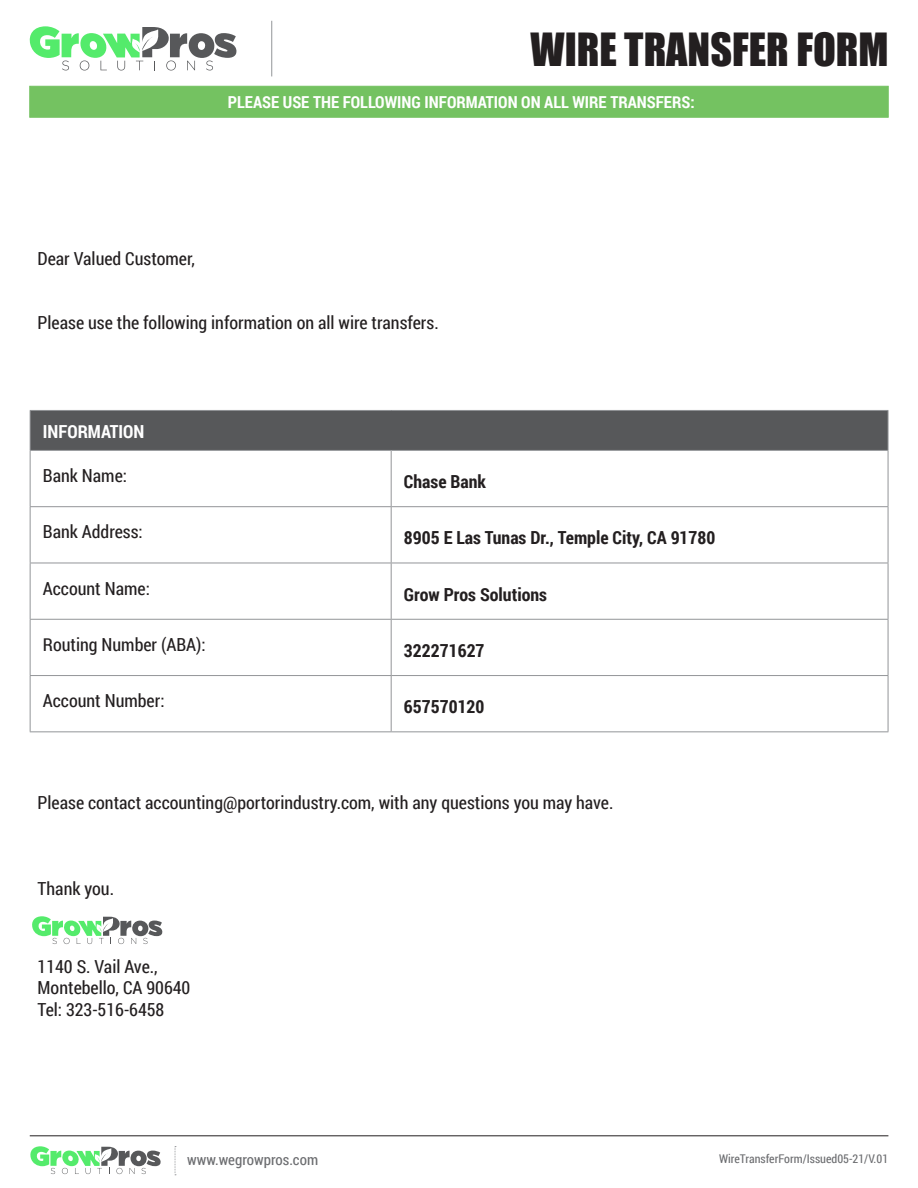
<style>
.page{position:relative;width:918px;height:1188px;background:#fff}
.page>*{position:absolute;margin:0;border:0;box-sizing:border-box;transform-origin:0 0}
.t1{font:42px "Impact";color:#231f20}
.t2{font:18px "Roboto Condensed";color:#231f20}
.t3{font:700 18px "Roboto Condensed";color:#231f20}
.t4{font:700 18px "Roboto Condensed";color:#fff}
.t5{font:700 16.5px "Roboto Condensed";color:#fff}
.t6{font:15px "Roboto Condensed";color:#6c6d70}
.t7{font:12px "Roboto Condensed";color:#6c6d70}
</style>
<div class="page">
<hr style="left:271px;top:21px;width:1px;height:55px;background:#939598">
<svg style="left:175px;top:1146px;width:1px;height:29px"></svg>
<div style="left:30px;top:410px;width:858px;height:40px;background:#57585a"></div>
<hr style="left:30px;top:410px;width:361px;height:1px;background:#939598">
<hr style="left:30px;top:411px;width:1px;height:39px;background:#939598">
<hr style="left:391px;top:410px;width:497px;height:1px;background:#939598">
<hr style="left:888px;top:411px;width:1px;height:39px;background:#939598">
<hr style="left:30px;top:450px;width:361px;height:1px;background:#939598">
<hr style="left:30px;top:451px;width:1px;height:55px;background:#939598">
<hr style="left:391px;top:450px;width:497px;height:1px;background:#939598">
<hr style="left:391px;top:451px;width:1px;height:55px;background:#939598">
<hr style="left:888px;top:451px;width:1px;height:55px;background:#939598">
<hr style="left:30px;top:506px;width:361px;height:1px;background:#939598">
<hr style="left:30px;top:507px;width:1px;height:56px;background:#939598">
<hr style="left:391px;top:506px;width:497px;height:1px;background:#939598">
<hr style="left:391px;top:507px;width:1px;height:56px;background:#939598">
<hr style="left:888px;top:507px;width:1px;height:56px;background:#939598">
<hr style="left:30px;top:563px;width:361px;height:1px;background:#939598">
<hr style="left:30px;top:563px;width:1px;height:56px;background:#939598">
<hr style="left:391px;top:563px;width:497px;height:1px;background:#939598">
<hr style="left:391px;top:563px;width:1px;height:56px;background:#939598">
<hr style="left:888px;top:563px;width:1px;height:56px;background:#939598">
<hr style="left:30px;top:619px;width:361px;height:1px;background:#939598">
<hr style="left:30px;top:620px;width:1px;height:55px;background:#939598">
<hr style="left:391px;top:619px;width:497px;height:1px;background:#939598">
<hr style="left:391px;top:620px;width:1px;height:55px;background:#939598">
<hr style="left:888px;top:620px;width:1px;height:55px;background:#939598">
<hr style="left:30px;top:675px;width:361px;height:1px;background:#939598">
<hr style="left:30px;top:676px;width:1px;height:55px;background:#939598">
<hr style="left:391px;top:675px;width:497px;height:1px;background:#939598">
<hr style="left:391px;top:676px;width:1px;height:55px;background:#939598">
<hr style="left:888px;top:676px;width:1px;height:55px;background:#939598">
<hr style="left:30px;top:731px;width:361px;height:1px;background:#939598">
<hr style="left:391px;top:731px;width:497px;height:1px;background:#939598">
<hr style="left:30px;top:1135px;width:858px;height:1px;background:#231f20">
<div style="left:29px;top:86px;width:860px;height:32px;background:#74c261;border:1px solid #74c261"></div>
<svg style="left:29px;top:26px;width:208px;height:44px"></svg>
<svg style="left:30px;top:1146px;width:131px;height:28px"></svg>
<svg style="left:32px;top:916px;width:131px;height:28px"></svg>
<p class="t1" style="left:531px;top:17px;width:360px">WIRE TRANSFER FORM</p>
<p class="t5" style="left:228px;top:90px;width:468px">PLEASE USE THE FOLLOWING INFORMATION ON ALL WIRE TRANSFERS:</p>
<p class="t2" style="left:38px;top:246px;width:159px">Dear Valued Customer,</p>
<p class="t2" style="left:38px;top:310px;width:403px">Please use the following information on all wire transfers.</p>
<p class="t4" style="left:43px;top:419px;width:103px">INFORMATION</p>
<p class="t2" style="left:43px;top:463px;width:86px">Bank Name:</p>
<p class="t3" style="left:404px;top:469px;width:84px">Chase Bank</p>
<p class="t2" style="left:43px;top:519px;width:101px">Bank Address:</p>
<p class="t3" style="left:404px;top:525px;width:313px">8905 E Las Tunas Dr., Temple City, CA 91780</p>
<p class="t2" style="left:43px;top:576px;width:108px">Account Name:</p>
<p class="t3" style="left:404px;top:581px;width:145px">Grow Pros Solutions</p>
<p class="t2" style="left:43px;top:632px;width:164px">Routing Number (ABA):</p>
<p class="t3" style="left:404px;top:638px;width:82px">322271627</p>
<p class="t2" style="left:43px;top:688px;width:123px">Account Number:</p>
<p class="t3" style="left:404px;top:694px;width:82px">657570120</p>
<p class="t2" style="left:38px;top:790px;width:577px">Please contact accounting@portorindustry.com, with any questions you may have.</p>
<p class="t2" style="left:38px;top:876px;width:78px">Thank you.</p>
<p class="t2" style="left:38px;top:954px;width:122px">1140 S. Vail Ave.,</p>
<p class="t2" style="left:38px;top:975px;width:154px">Montebello, CA 90640</p>
<p class="t2" style="left:38px;top:997px;width:128px">Tel: 323-516-6458</p>
<p class="t6" style="left:187px;top:1149px;width:132px">www.wegrowpros.com</p>
<p class="t7" style="left:719px;top:1150px;width:171px">WireTransferForm/Issued05-21/V.01</p>
</div>
